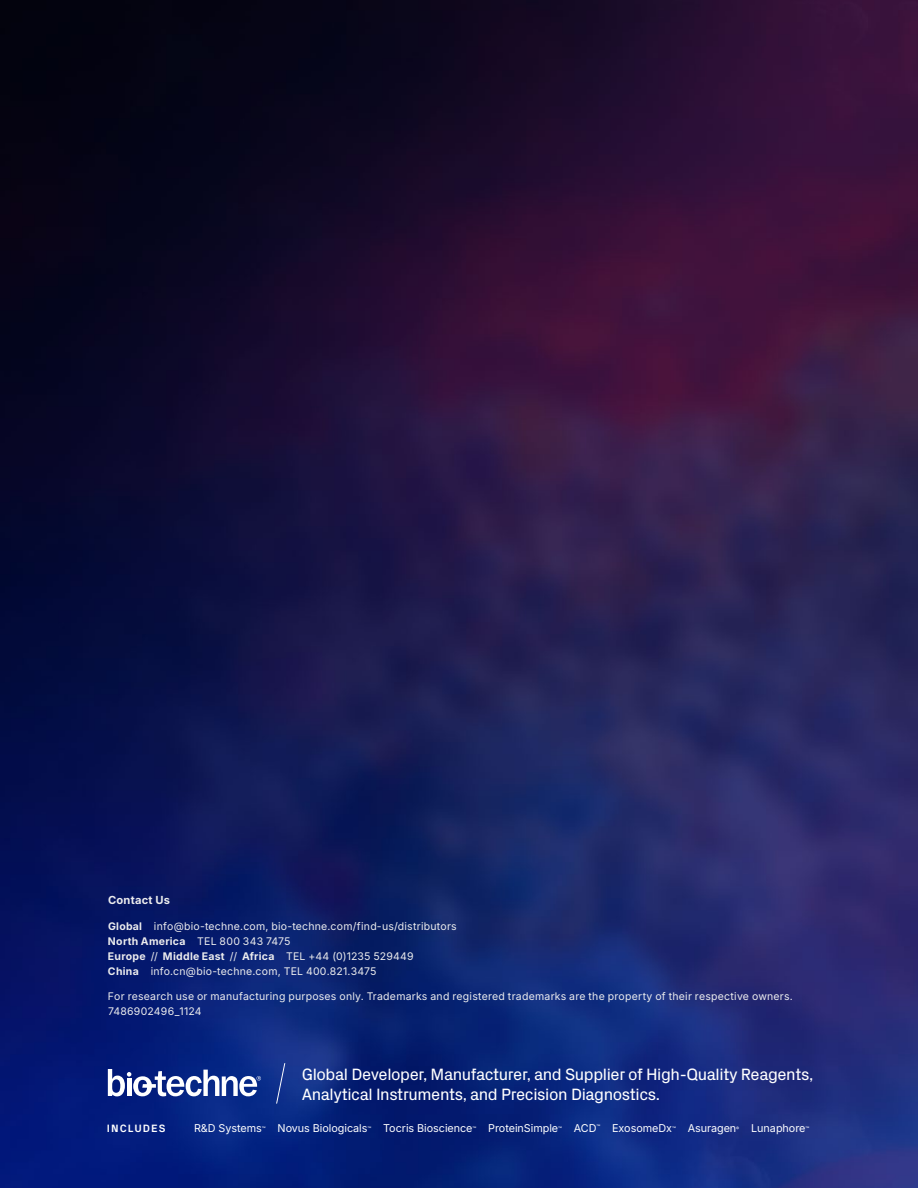
<style>
.page{position:relative;width:918px;height:1188px;background:#fff}
.page>*{position:absolute;margin:0;border:0;box-sizing:border-box;transform-origin:0 0}
.t1{font:16.65px/20px "Px Grotesk";letter-spacing:-.025em;color:#fff}
.t2{font:700 11.1px "Inter";letter-spacing:.02em;color:#ededee}
.t3{font:10.8px "Inter";letter-spacing:-.005em;color:#fff}
.t4{font:700 10.8px "Px Grotesk";letter-spacing:.095em;color:#fff}
.t5{font:10.5px/15px "Inter";letter-spacing:.02em;color:#ededee}
.t6{font:4.65px "Inter";color:#fff}
.s1{font-weight:700}
.s2{font-size:6.3px}
</style>
<div class="page">
<img style="left:0;top:0;width:918px;height:1188px">
<svg style="left:108px;top:1069px;width:153px;height:27px"></svg>
<svg style="left:276px;top:1063px;width:9px;height:41px"></svg>
<p class="t2" style="left:108px;top:892px;width:63px">Contact Us</p>
<p class="t5" style="left:108px;top:918px;width:350px"><span class="s1">Global</span> info@bio-techne.com, bio-techne.com/find-us/distributors <span class="s1">North America</span> TEL 800 343 7475<br><span class="s1">Europe</span> // <span class="s1">Middle East</span> // <span class="s1">Africa</span> TEL +44 (0)1235 529449<br><span class="s1">China</span> info.cn@bio-techne.com, TEL 400.821.3475</p>
<p class="t5" style="left:108px;top:989px;width:686px">For research use or manufacturing purposes only. Trademarks and registered trademarks are the property of their respective owners.<br>7486902496_1124</p>
<h1 class="t1" style="left:302px;top:1063px;width:513px">Global Developer, Manufacturer, and Supplier of High-Quality Reagents,<br>Analytical Instruments, and Precision Diagnostics.</h1>
<p class="t4" style="left:107px;top:1121px;width:60px">INCLUDES</p>
<p class="t3" style="left:194px;top:1120px;width:544px">R&amp;D Systems<span class="s2">™</span> Novus Biologicals<span class="s2">™</span> Tocris Bioscience<span class="s2">™</span> ProteinSimple<span class="s2">™</span> ACD<sup>™</sup> ExosomeDx<span class="s2">™</span> Asuragen</p>
<p class="t6" style="left:736px;top:1124px;width:5px">®</p>
<p class="t3" style="left:751px;top:1120px;width:60px">Lunaphore<span class="s2">™</span></p>
</div>
